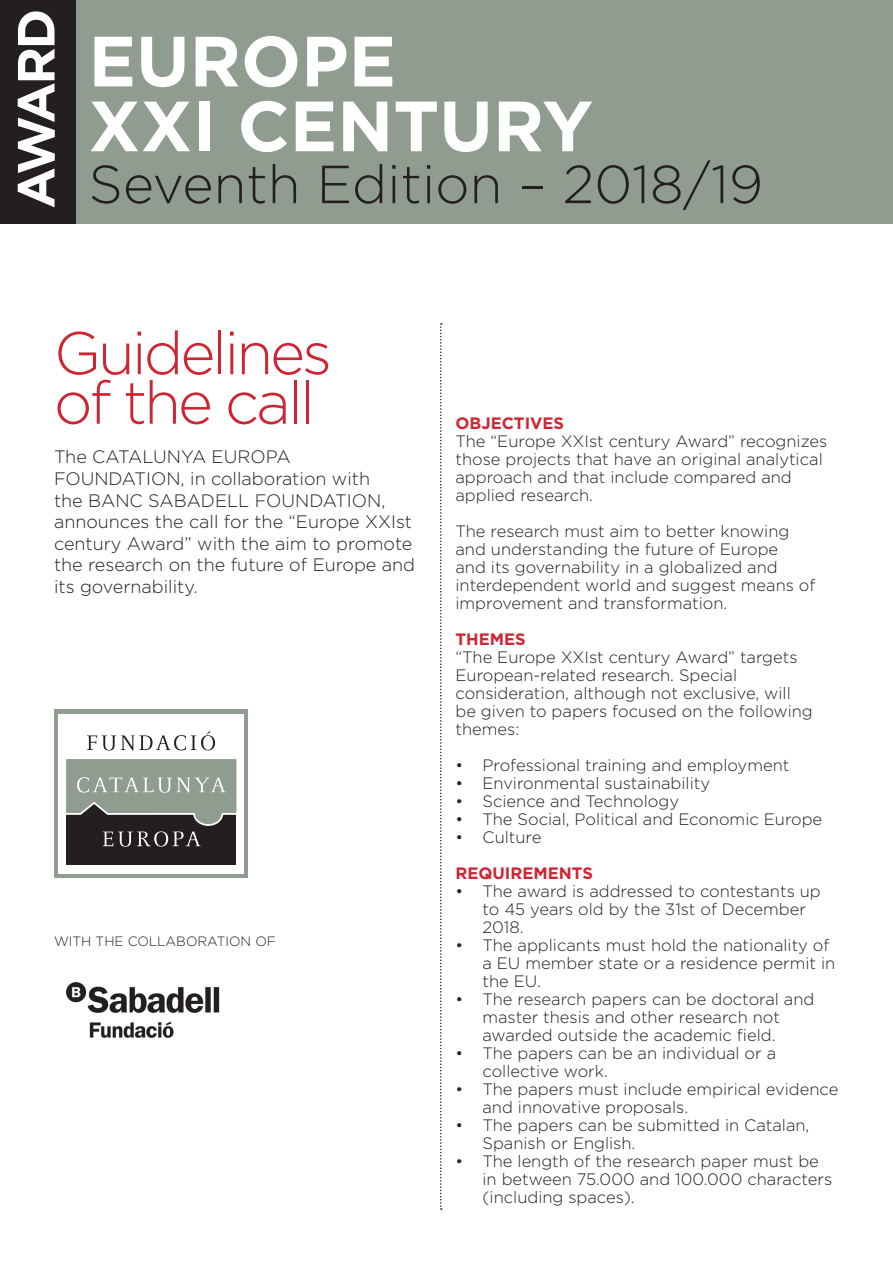
<style>
.page{position:relative;width:893px;height:1263px;background:#fff}
.page>*{position:absolute;margin:0;border:0;box-sizing:border-box;transform-origin:0 0}
.t1{font:700 70.95px/64.8px "Gotham";color:#fff}
.t2{font:300 60px/49.5px "Gotham";letter-spacing:-.05em;color:#cf2431}
.t3{font:300 53.55px "Gotham";color:#231f20}
.t4{font:700 52.2px "Gotham";color:#fff}
.t5{font:300 18px/21.6px "Gotham";color:#231f20}
.t6{font:300 16.5px/18px "Gotham";color:#231f20}
.t7{font:700 16.5px "Gotham";color:#cf2431}
.t8{font:300 13.5px "Gotham";color:#231f20}
</style>
<div class="page">
<svg style="left:440px;top:323px;width:2px;height:887px"></svg>
<div style="left:54px;top:709px;width:194px;height:168px;background:#8f9c8f"></div>
<div style="left:58px;top:714px;width:186px;height:159px;background:#fff"></div>
<div style="left:66px;top:789px;width:170px;height:75px;background:#231f20"></div>
<svg style="left:66px;top:759px;width:171px;height:88px"></svg>
<svg style="left:87px;top:731px;width:128px;height:19px"></svg>
<img style="left:65px;top:982px;width:155px;height:56px">
<div style="left:75px;top:0;width:818px;height:223px;background:#8f9c8f"></div>
<div style="left:0;top:0;width:75px;height:223px;background:#231f20"></div>
<h3 class="t4" style="left:6px;top:209px;width:201px;rotate:-90deg">Award</h3>
<h1 class="t1" style="left:89px;top:27px;width:506px">EUROPE<br>XXI CENTURY</h1>
<h3 class="t3" style="left:89px;top:155px;width:676px">Seventh Edition – 2018/19</h3>
<h2 class="t2" style="left:54px;top:327px;width:279px">Guidelines of the call</h2>
<p class="t5" style="left:54px;top:446px;width:363px">The Catalunya Europa<br>Foundation, in collaboration with<br>the Banc Sabadell Foundation, announces the call for the “Europe XXIst century Award” with the aim to promote the research on the future of Europe and its governability.</p>
<p class="t8" style="left:54px;top:933px;width:94px">WITH THE COLLA</p>
<p class="t8" style="left:176px;top:933px;width:21px">BORA</p>
<p class="t8" style="left:217px;top:933px;width:18px">TION</p>
<p class="t8" style="left:255px;top:933px;width:22px">OF</p>
<p class="t7" style="left:455px;top:414px;width:110px">OBJECTIVES</p>
<p class="t6" style="left:455px;top:432px;width:373px">The “Europe XXI st century Award” recognizes those projects that have an original analytical approach and that include compared and applied research.</p>
<p class="t6" style="left:455px;top:522px;width:361px">The research must aim to better knowing and understanding the future of Europe<br>and its governability in a globalized and interdependent world and suggest means of improvement and transformation.</p>
<p class="t7" style="left:455px;top:630px;width:72px">THEMES</p>
<p class="t6" style="left:455px;top:648px;width:359px">“The Europe XXI st century Award” targets European-related research. Special consideration, although not exclusive, will be given to papers focused on the following themes:</p>
<p class="t6" style="left:455px;top:756px;width:335px">• Professional training and employment</p>
<p class="t6" style="left:455px;top:774px;width:256px">• Environmental sustainability</p>
<p class="t6" style="left:455px;top:792px;width:225px">• Science and Technology</p>
<p class="t6" style="left:455px;top:810px;width:368px">• The Social, Political and Economic Europe</p>
<p class="t6" style="left:455px;top:828px;width:87px">• Culture</p>
<p class="t7" style="left:455px;top:864px;width:139px">REQUIREMENTS</p>
<p class="t6" style="left:482px;top:882px;width:340px;text-indent:-27px">• The award is addressed to contestants up to 45 years old by the 31st of December<br>2018.</p>
<p class="t6" style="left:482px;top:936px;width:354px;text-indent:-27px">• The applicants must hold the nationality of a EU member state or a residence permit in the EU.</p>
<p class="t6" style="left:482px;top:990px;width:333px;text-indent:-27px">• The research papers can be doctoral and master thesis and other research not awarded outside the academic field.</p>
<p class="t6" style="left:482px;top:1044px;width:295px;text-indent:-27px">• The papers can be an individual or a collective work.</p>
<p class="t6" style="left:482px;top:1080px;width:357px;text-indent:-27px">• The papers must include empirical evidence and innovative proposals.</p>
<p class="t6" style="left:482px;top:1116px;width:328px;text-indent:-27px">• The papers can be submitted in Catalan,<br>Spanish or English.</p>
<p class="t6" style="left:482px;top:1152px;width:351px;text-indent:-27px">• The length of the research paper must be in between 75.000 and 100.000 characters (including spaces).</p>
</div>
